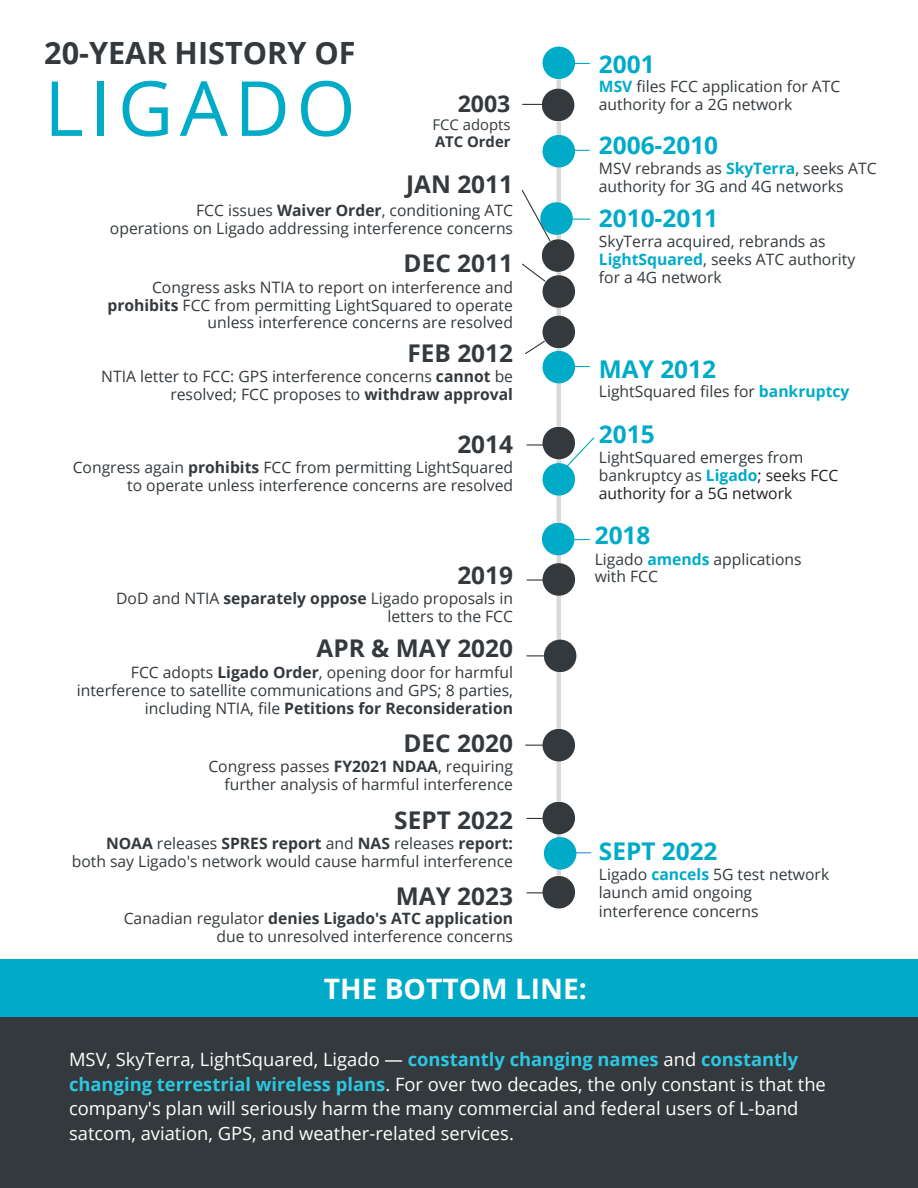
<style>
.page{position:relative;width:918px;height:1188px;background:#fff}
.page>*{position:absolute;margin:0;border:0;box-sizing:border-box;transform-origin:0 0}
.t1{font:76.05px "Open Sans";letter-spacing:.085em;color:#00abc8}
.t2{font:700 30.6px "Open Sans";color:#33393d}
.t3{font:700 28.2px "Open Sans";color:#fff}
.t4{font:700 24.45px "Open Sans";color:#33393d}
.t5{font:700 24.45px "Open Sans";color:#00abc8}
.t6{font:700 23.1px "Open Sans";color:#33393d}
.t7{font:18.3px/24.8px "Open Sans";color:#fff}
.t8{font:15.75px/18px "Open Sans";color:#33393d;text-align:right}
.t9{font:14.85px/17.4px "Open Sans";color:#33393d}
.s1{font-weight:700}
.s2{font-weight:700;color:#00abc8}
.s3{color:#231f20}
.s4{font-weight:700;color:#2cc7e1}
</style>
<div class="page">
<hr style="left:557px;top:79px;width:4px;height:797px;background:#d9d9d9">
<div style="left:543px;top:47px;width:32px;height:32px;background:#00abc8;border-radius:50%"></div>
<div style="left:543px;top:135px;width:32px;height:32px;background:#00abc8;border-radius:50%"></div>
<div style="left:540px;top:202px;width:33px;height:33px;background:#00abc8;border-radius:50%"></div>
<div style="left:543px;top:316px;width:32px;height:32px;background:#33393d;border-radius:50%"></div>
<div style="left:543px;top:351px;width:32px;height:32px;background:#00abc8;border-radius:50%"></div>
<div style="left:543px;top:427px;width:32px;height:32px;background:#33393d;border-radius:50%"></div>
<div style="left:543px;top:463px;width:32px;height:33px;background:#00abc8;border-radius:50%"></div>
<div style="left:542px;top:523px;width:32px;height:32px;background:#00abc8;border-radius:50%"></div>
<div style="left:543px;top:729px;width:32px;height:32px;background:#33393d;border-radius:50%"></div>
<div style="left:543px;top:563px;width:32px;height:33px;background:#33393d;border-radius:50%"></div>
<div style="left:0;top:979px;width:918px;height:209px;background:#33393d"></div>
<div style="left:543px;top:275px;width:32px;height:33px;background:#33393d;border-radius:50%"></div>
<div style="left:543px;top:802px;width:32px;height:32px;background:#33393d;border-radius:50%"></div>
<div style="left:543px;top:876px;width:32px;height:33px;background:#33393d;border-radius:50%"></div>
<svg style="left:525px;top:340px;width:21px;height:14px"></svg>
<hr style="left:527px;top:444px;width:35px;height:2px;background:#33393d">
<hr style="left:527px;top:818px;width:35px;height:1px;background:#33393d">
<hr style="left:527px;top:892px;width:35px;height:1px;background:#33393d">
<hr style="left:555px;top:63px;width:35px;height:1px;background:#00abc8">
<hr style="left:555px;top:366px;width:35px;height:1px;background:#00abc8">
<svg style="left:553px;top:436px;width:42px;height:42px"></svg>
<svg style="left:522px;top:263px;width:24px;height:20px"></svg>
<hr style="left:523px;top:104px;width:34px;height:1px;background:#33393d">
<svg style="left:526px;top:745px;width:16px;height:1px"></svg>
<div style="left:0;top:960px;width:918px;height:57px;background:#00abc8"></div>
<svg style="left:521px;top:189px;width:30px;height:53px"></svg>
<div style="left:542px;top:239px;width:32px;height:33px;background:#33393d;border-radius:50%"></div>
<div style="left:542px;top:89px;width:32px;height:32px;background:#33393d;border-radius:50%"></div>
<svg style="left:572px;top:219px;width:18px;height:1px"></svg>
<div style="left:544px;top:640px;width:32px;height:32px;background:#33393d;border-radius:50%"></div>
<svg style="left:527px;top:655px;width:17px;height:1px"></svg>
<hr style="left:555px;top:539px;width:35px;height:1px;background:#00abc8">
<svg style="left:527px;top:579px;width:16px;height:2px"></svg>
<hr style="left:554px;top:150px;width:35px;height:1px;background:#00abc8">
<hr style="left:556px;top:852px;width:35px;height:1px;background:#428cca">
<div style="left:544px;top:837px;width:32px;height:33px;background:#00abc8;border-radius:50%"></div>
<p class="t2" style="left:44px;top:31px;width:313px">20-YEAR HISTORY OF</p>
<p class="t1" style="left:44px;top:55px;width:313px">LIGADO</p>
<p class="t6" style="left:458px;top:87px;width:54px">2003</p>
<p class="t9" style="left:433px;top:116px;width:79px">FCC adopts<br><span class="s1">ATC Order</span></p>
<p class="t4" style="left:406px;top:167px;width:108px">JAN 2011</p>
<p class="t8" style="left:196px;top:201px;width:318px">FCC issues <span class="s1">Waiver Order</span>, conditioning ATC</p>
<p class="t8" style="left:110px;top:219px;width:405px">operations on Ligado addressing interference concerns</p>
<p class="t4" style="left:404px;top:246px;width:111px">DEC 2011</p>
<p class="t8" style="left:107px;top:278px;width:407px">Congress asks NTIA to report on interference and <span class="s1">prohibits</span> FCC from permitting LightSquared to operate unless interference concerns are resolved</p>
<p class="t4" style="left:408px;top:336px;width:107px">FEB 2012</p>
<p class="t8" style="left:101px;top:367px;width:413px">NTIA letter to FCC: GPS interference concerns <span class="s1">cannot</span> be resolved; FCC proposes to <span class="s1">withdraw approval</span></p>
<p class="t4" style="left:457px;top:427px;width:57px">2014</p>
<p class="t8" style="left:73px;top:458px;width:442px">Congress again <span class="s1">prohibits</span> FCC from permitting LightSquared to operate unless interference concerns are resolved</p>
<p class="t4" style="left:457px;top:558px;width:57px">2019</p>
<p class="t8" style="left:116px;top:589px;width:398px">DoD and NTIA <span class="s1">separately oppose</span> Ligado proposals in letters to the FCC</p>
<p class="t4" style="left:317px;top:631px;width:198px">APR &amp; MAY 2020</p>
<p class="t8" style="left:77px;top:662px;width:438px">FCC adopts <span class="s1">Ligado Order</span>, opening door for harmful interference to satellite communications and GPS; 8 parties, including NTIA, file <span class="s1">Petitions for Reconsideration</span></p>
<p class="t4" style="left:404px;top:726px;width:111px">DEC 2020</p>
<p class="t8" style="left:208px;top:757px;width:306px">Congress passes <span class="s1">FY2021 NDAA</span>, requiring further analysis of harmful interference</p>
<p class="t4" style="left:394px;top:803px;width:120px">SEPT 2022</p>
<p class="t8" style="left:72px;top:834px;width:443px"><span class="s1">NOAA</span> releases <span class="s1">SPRES report</span> and <span class="s1">NAS</span> releases <span class="s1">report: </span>both say Ligado's network would cause harmful interference</p>
<p class="t4" style="left:396px;top:878px;width:119px">MAY 2023</p>
<p class="t8" style="left:124px;top:909px;width:391px">Canadian regulator <span class="s1">denies Ligado's ATC application </span>due to unresolved interference concerns</p>
<p class="t5" style="left:599px;top:46px;width:57px">2001</p>
<p class="t8" style="left:599px;top:77px;width:243px;text-align:left"><span class="s2">MSV</span> files FCC application for ATC authority for a 2G network</p>
<p class="t5" style="left:599px;top:128px;width:121px">2006-2010</p>
<p class="t8" style="left:599px;top:159px;width:279px;text-align:left">MSV rebrands as <span class="s2">SkyTerra</span>, seeks ATC authority for 3G and 4G networks</p>
<p class="t5" style="left:599px;top:201px;width:121px">2010-2011</p>
<p class="t8" style="left:599px;top:232px;width:258px;text-align:left">SkyTerra acquired, rebrands as<br><span class="s2">LightSquared</span>, seeks ATC authority for a 4G network</p>
<p class="t5" style="left:599px;top:352px;width:119px">MAY 2012</p>
<p class="t8" style="left:599px;top:382px;width:252px">LightSquared files for <span class="s2">bankruptcy</span></p>
<p class="t5" style="left:599px;top:417px;width:57px">2015</p>
<p class="t8" style="left:599px;top:448px;width:241px;text-align:left">LightSquared emerges from bankruptcy as <span class="s2">Ligado</span><span class="s3">; seeks FCC authority for a 5G network</span></p>
<p class="t5" style="left:595px;top:518px;width:57px">2018</p>
<p class="t8" style="left:595px;top:550px;width:208px;text-align:left">Ligado <span class="s2">amends</span> applications with FCC</p>
<p class="t5" style="left:599px;top:834px;width:120px">SEPT 2022</p>
<p class="t8" style="left:599px;top:865px;width:232px;text-align:left">Ligado <span class="s2">cancels</span> 5G test network launch amid ongoing interference concerns</p>
<p class="t3" style="left:324px;top:969px;width:265px">THE BOTTOM LINE:</p>
<p class="t7" style="left:69px;top:1046px;width:758px">MSV, SkyTerra, LightSquared, Ligado — <span class="s4">constantly changing names</span> and <span class="s4">constantly changing terrestrial wireless plans</span>. For over two decades, the only constant is that the company's plan will seriously harm the many commercial and federal users of L-band satcom, aviation, GPS, and weather-related services.</p>
</div>
